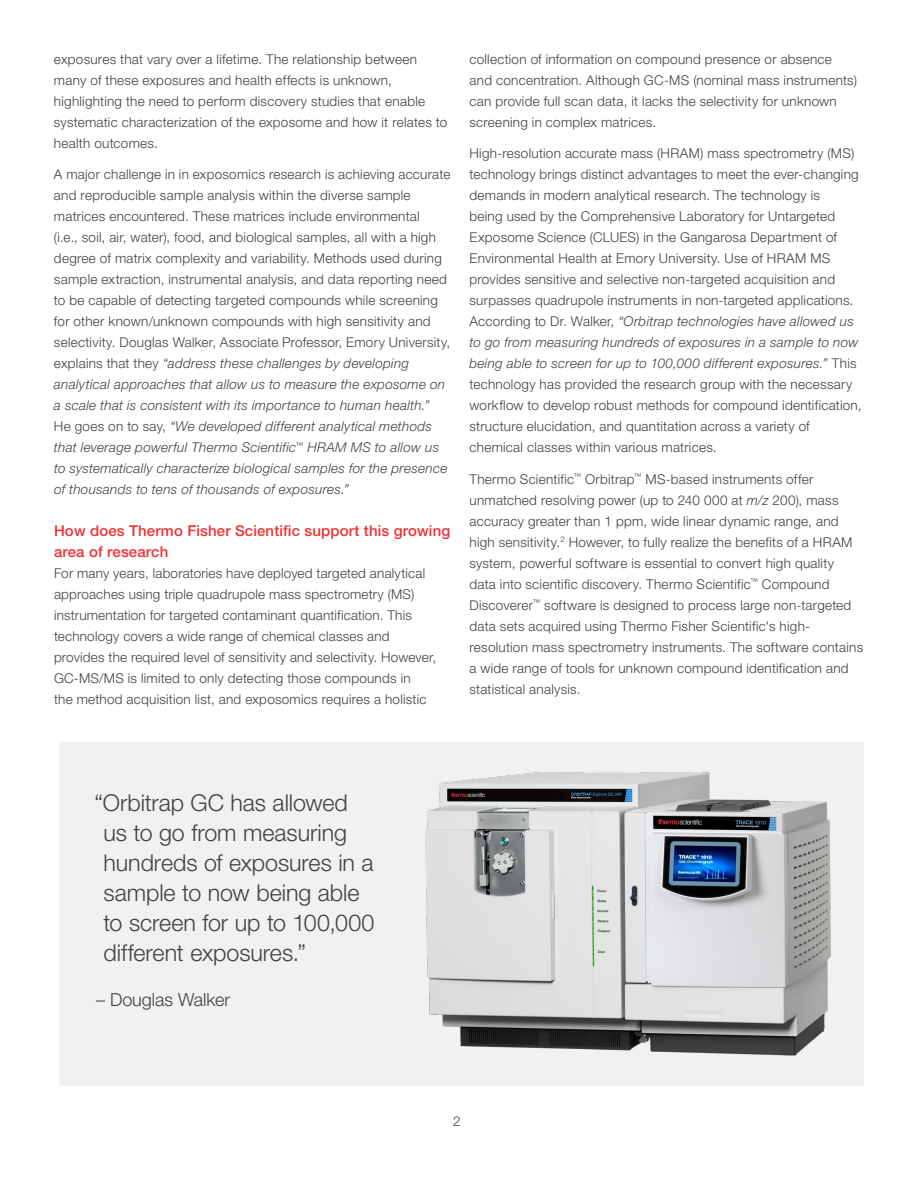
<style>
.page{position:relative;width:918px;height:1188px;background:#fff}
.page>*{position:absolute;margin:0;border:0;box-sizing:border-box;transform-origin:0 0}
.t1{font:300 23.25px/30px "Helvetica Neue LTW1 G";letter-spacing:-.005em;color:#414042}
.t2{font:300 18px "Helvetica Neue LTW1 G";color:#414042}
.t3{font:500 15px/21px "Helvetica Neue LTW1 G";letter-spacing:.01em;color:#ee3134}
.t4{font:300 13.5px/21px "Helvetica Neue LTW1 G";letter-spacing:.02em;color:#414042}
.s1{font-style:italic}
</style>
<div class="page">
<div style="left:59px;top:743px;width:805px;height:343px;background:#f1f1f2"></div>
<img style="left:425px;top:772px;width:406px;height:284px">
<p class="t4" style="left:54px;top:48px;width:395px">exposures that vary over a lifetime. The relationship between many of these exposures and health effects is unknown, highlighting the need to perform discovery studies that enable systematic characterization of the exposome and how it relates to health outcomes.</p>
<p class="t4" style="left:54px;top:164px;width:398px">A major challenge in in exposomics research is achieving accurate and reproducible sample analysis within the diverse sample matrices encountered. These matrices include environmental<br>(i.e., soil, air, water), food, and biological samples, all with a high degree of matrix complexity and variability. Methods used during sample extraction, instrumental analysis, and data reporting need to be capable of detecting targeted compounds while screening for other known/unknown compounds with high sensitivity and selectivity. Douglas Walker, Associate Professor, Emory University, explains that they <span class="s1">“address these challenges by developing analytical approaches that allow us to measure the exposome on a scale that is consistent with its importance to human health.”<br></span>He goes on to say, <span class="s1">“We developed different analytical methods that leverage powerful Thermo Scientific</span><sup>™</sup> <span class="s1">HRAM MS to allow us to systematically characterize biological samples for the presence of thousands to tens of thousands of exposures.”</span></p>
<p class="t3" style="left:54px;top:520px;width:398px">How does Thermo Fisher Scientific support this growing area of research</p>
<p class="t4" style="left:54px;top:563px;width:384px">For many years, laboratories have deployed targeted analytical approaches using triple quadrupole mass spectrometry (MS) instrumentation for targeted contaminant quantification. This technology covers a wide range of chemical classes and provides the required level of sensitivity and selectivity. However, GC-MS/MS is limited to only detecting those compounds in<br>the method acquisition list, and exposomics requires a holistic</p>
<p class="t4" style="left:470px;top:48px;width:389px">collection of information on compound presence or absence and concentration. Although GC-MS (nominal mass instruments) can provide full scan data, it lacks the selectivity for unknown screening in complex matrices.</p>
<p class="t4" style="left:470px;top:143px;width:394px">High-resolution accurate mass (HRAM) mass spectrometry (MS) technology brings distinct advantages to meet the ever-changing demands in modern analytical research. The technology is<br>being used by the Comprehensive Laboratory for Untargeted Exposome Science (CLUES) in the Gangarosa Department of Environmental Health at Emory University. Use of HRAM MS provides sensitive and selective non-targeted acquisition and surpasses quadrupole instruments in non-targeted applications.<br>According to Dr. Walker, <span class="s1">“Orbitrap technologies have allowed us to go from measuring hundreds of exposures in a sample to now being able to screen for up to 100,000 different exposures.”</span> This technology has provided the research group with the necessary workflow to develop robust methods for compound identification, structure elucidation, and quantitation across a variety of chemical classes within various matrices.</p>
<p class="t4" style="left:469px;top:468px;width:395px">Thermo Scientific<sup>™</sup> Orbitrap<sup>™</sup> MS-based instruments offer unmatched resolving power (up to 240 000 at <span class="s1">m/z</span> 200), mass accuracy greater than 1 ppm, wide linear dynamic range, and high sensitivity.<sup>2</sup> However, to fully realize the benefits of a HRAM system, powerful software is essential to convert high quality data into scientific discovery. Thermo Scientific<sup>™</sup> Compound Discoverer<sup>™</sup> software is designed to process large non-targeted data sets acquired using Thermo Fisher Scientific's high&shy;resolution mass spectrometry instruments. The software contains a wide range of tools for unknown compound identification and statistical analysis.</p>
<h1 class="t1" style="left:103px;top:788px;width:273px;text-indent:-9px">“Orbitrap GC has allowed us to go from measuring hundreds of exposures in a sample to now being able to screen for up to 100,000 different exposures.”</h1>
<h2 class="t2" style="left:96px;top:988px;width:136px">– Douglas Walker</h2>
<p class="t4" style="left:453px;top:1110px;width:9px">2</p>
</div>
